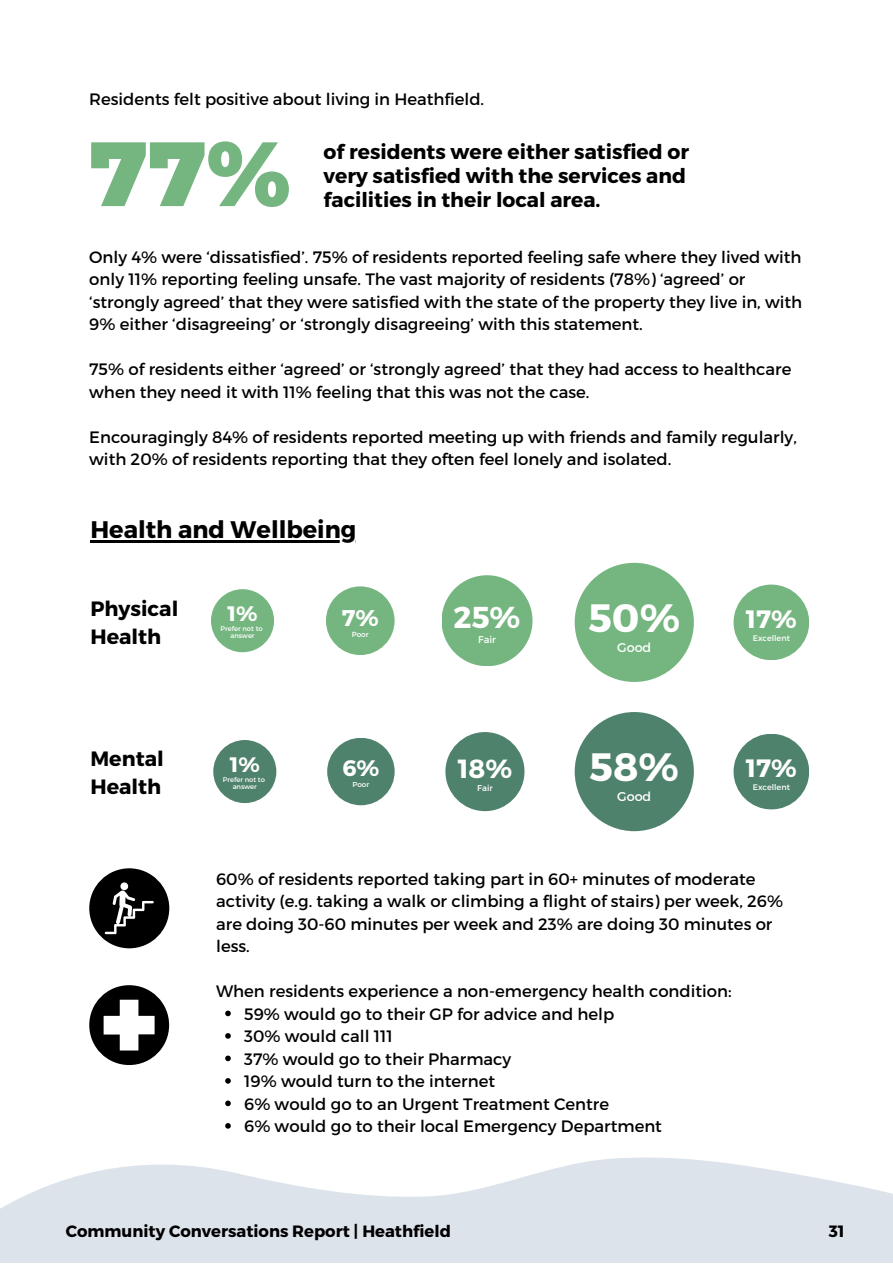
<style>
.page{position:relative;width:893px;height:1264px;background:#fff}
.page>*{position:absolute;margin:0;border:0;box-sizing:border-box;transform-origin:0 0}
.t1{font:900 91.05px "Montserrat";color:#75b680}
.t2{font:700 39.45px "Montserrat";color:#fff}
.t3{font:700 30.15px "Montserrat";color:#fff}
.t4{font:700 26.25px "Montserrat";color:#fff}
.t5{font:700 25.05px "Montserrat";color:#fff}
.t6{font:700 24px "Montserrat";color:#000}
.t7{font:700 22.8px "Montserrat";color:#fff}
.t8{font:700 22.35px "Montserrat";color:#fff}
.t9{font:700 20.85px "Montserrat";color:#fff}
.t10{font:700 20.7px "Montserrat";color:#000}
.t11{font:700 20.25px/24px "Montserrat";color:#000}
.t12{font:16.5px/22.5px "Montserrat";color:#000}
.t13{font:700 16.35px "Montserrat";color:#000}
.t14{font:12.75px "Montserrat";color:#fff}
.t15{font:9.75px "Montserrat";color:#fff}
.t16{font:8.4px "Montserrat";color:#fff}
.t17{font:8.1px "Montserrat";color:#fff}
.t18{font:7.35px "Montserrat";color:#fff}
.t19{font:7.2px "Montserrat";color:#fff}
.t20{font:6.75px "Montserrat";color:#fff}
</style>
<div class="page">
<svg style="left:0;top:1157px;width:892px;height:105px;fill:#dce3ea"></svg>
<svg style="left:89px;top:985px;width:80px;height:80px"></svg>
<hr style="left:90px;top:540px;width:266px;height:3px;background:#000">
<svg style="left:225px;top:1010px;width:6px;height:6px"></svg>
<svg style="left:225px;top:1033px;width:6px;height:5px"></svg>
<svg style="left:225px;top:1055px;width:6px;height:6px"></svg>
<svg style="left:225px;top:1078px;width:6px;height:5px"></svg>
<svg style="left:225px;top:1100px;width:6px;height:6px"></svg>
<svg style="left:225px;top:1123px;width:6px;height:5px"></svg>
<div style="left:89px;top:868px;width:80px;height:80px;background:#000;border-radius:50%"></div>
<svg style="left:105px;top:882px;width:49px;height:52px"></svg>
<div style="left:441px;top:575px;width:91px;height:91px;background:#75b680;border-radius:50%"></div>
<div style="left:326px;top:586px;width:68px;height:69px;background:#75b680;border-radius:50%"></div>
<div style="left:574px;top:563px;width:119px;height:119px;background:#75b680;border-radius:50%"></div>
<div style="left:733px;top:584px;width:76px;height:76px;background:#75b680;border-radius:50%"></div>
<div style="left:213px;top:740px;width:63px;height:63px;background:#4f826c;border-radius:50%"></div>
<div style="left:574px;top:712px;width:119px;height:119px;background:#4f826c;border-radius:50%"></div>
<div style="left:733px;top:733px;width:76px;height:76px;background:#4f826c;border-radius:50%"></div>
<div style="left:445px;top:732px;width:79px;height:79px;background:#4f826c;border-radius:50%"></div>
<div style="left:211px;top:589px;width:63px;height:63px;background:#75b680;border-radius:50%"></div>
<div style="left:327px;top:737px;width:67px;height:68px;background:#4f826c;border-radius:50%"></div>
<p class="t12" style="left:89px;top:87px;width:396px">Residents felt positive about living in Heathfield.</p>
<p class="t1" style="left:89px;top:118px;width:202px">77%</p>
<p class="t11" style="left:323px;top:139px;width:367px">of residents were either satisfied or very satisfied with the services and</p>
<p class="t11" style="left:323px;top:186px;width:278px">facilities in their local area.</p>
<p class="t12" style="left:89px;top:245px;width:714px">Only 4% were ‘dissatisfied’. 75% of residents reported feeling safe where they lived with only 11% reporting feeling unsafe. The vast majority of residents (78%) ‘agreed’ or ‘strongly agreed’ that they were satisfied with the state of the property they live in, with 9% either ‘disagreeing’ or ‘strongly disagreeing’ with this statement.</p>
<p class="t12" style="left:89px;top:357px;width:703px">75% of residents either ‘agreed’ or ‘strongly agreed’ that they had access to healthcare when they need it with 11% feeling that this was not the case.</p>
<p class="t12" style="left:89px;top:425px;width:709px">Encouragingly 84% of residents reported meeting up with friends and family regularly, with 20% of residents reporting that they often feel lonely and isolated.</p>
<p class="t6" style="left:90px;top:514px;width:267px">Health and Wellbeing</p>
<p class="t10" style="left:90px;top:594px;width:89px">Physical</p>
<p class="t10" style="left:90px;top:623px;width:72px">Health</p>
<p class="t9" style="left:227px;top:600px;width:32px">1%</p>
<p class="t20" style="left:221px;top:624px;width:43px">Prefer not to</p>
<p class="t20" style="left:230px;top:631px;width:26px">answer</p>
<p class="t7" style="left:342px;top:602px;width:38px">7%</p>
<p class="t18" style="left:352px;top:629px;width:19px">Poor</p>
<p class="t3" style="left:453px;top:597px;width:68px">25%</p>
<p class="t15" style="left:478px;top:633px;width:19px">Fair</p>
<p class="t2" style="left:588px;top:592px;width:93px">50%</p>
<p class="t14" style="left:617px;top:639px;width:36px">Good</p>
<p class="t5" style="left:745px;top:603px;width:52px">17%</p>
<p class="t17" style="left:752px;top:633px;width:39px">Excellent</p>
<p class="t10" style="left:90px;top:745px;width:75px">Mental</p>
<p class="t10" style="left:90px;top:773px;width:72px">Health</p>
<p class="t9" style="left:230px;top:750px;width:32px">1%</p>
<p class="t20" style="left:223px;top:775px;width:43px">Prefer not to</p>
<p class="t20" style="left:233px;top:782px;width:26px">answer</p>
<p class="t8" style="left:342px;top:753px;width:39px">6%</p>
<p class="t19" style="left:352px;top:780px;width:18px">Poor</p>
<p class="t4" style="left:457px;top:751px;width:56px">18%</p>
<p class="t16" style="left:477px;top:782px;width:17px">Fair</p>
<p class="t2" style="left:589px;top:741px;width:91px">58%</p>
<p class="t14" style="left:617px;top:788px;width:36px">Good</p>
<p class="t5" style="left:745px;top:752px;width:52px">17%</p>
<p class="t17" style="left:752px;top:782px;width:39px">Excellent</p>
<p class="t12" style="left:216px;top:866px;width:568px">60% of residents reported taking part in 60+ minutes of moderate activity (e.g. taking a walk or climbing a flight of stairs) per week, 26% are doing 30-60 minutes per week and 23% are doing 30 minutes or less.</p>
<p class="t12" style="left:216px;top:979px;width:517px">When residents experience a non-emergency health condition:</p>
<p class="t12" style="left:244px;top:1001px;width:371px">59% would go to their GP for advice and help</p>
<p class="t12" style="left:244px;top:1024px;width:150px">30% would call 111</p>
<p class="t12" style="left:244px;top:1046px;width:268px">37% would go to their Pharmacy</p>
<p class="t12" style="left:244px;top:1069px;width:252px">19% would turn to the internet</p>
<p class="t12" style="left:244px;top:1091px;width:366px">6% would go to an Urgent Treatment Centre</p>
<p class="t12" style="left:244px;top:1114px;width:419px">6% would go to their local Emergency Department</p>
<p class="t13" style="left:66px;top:1220px;width:386px">Community Conversations Report | Heathfield</p>
<p class="t13" style="left:828px;top:1220px;width:17px">31</p>
</div>
